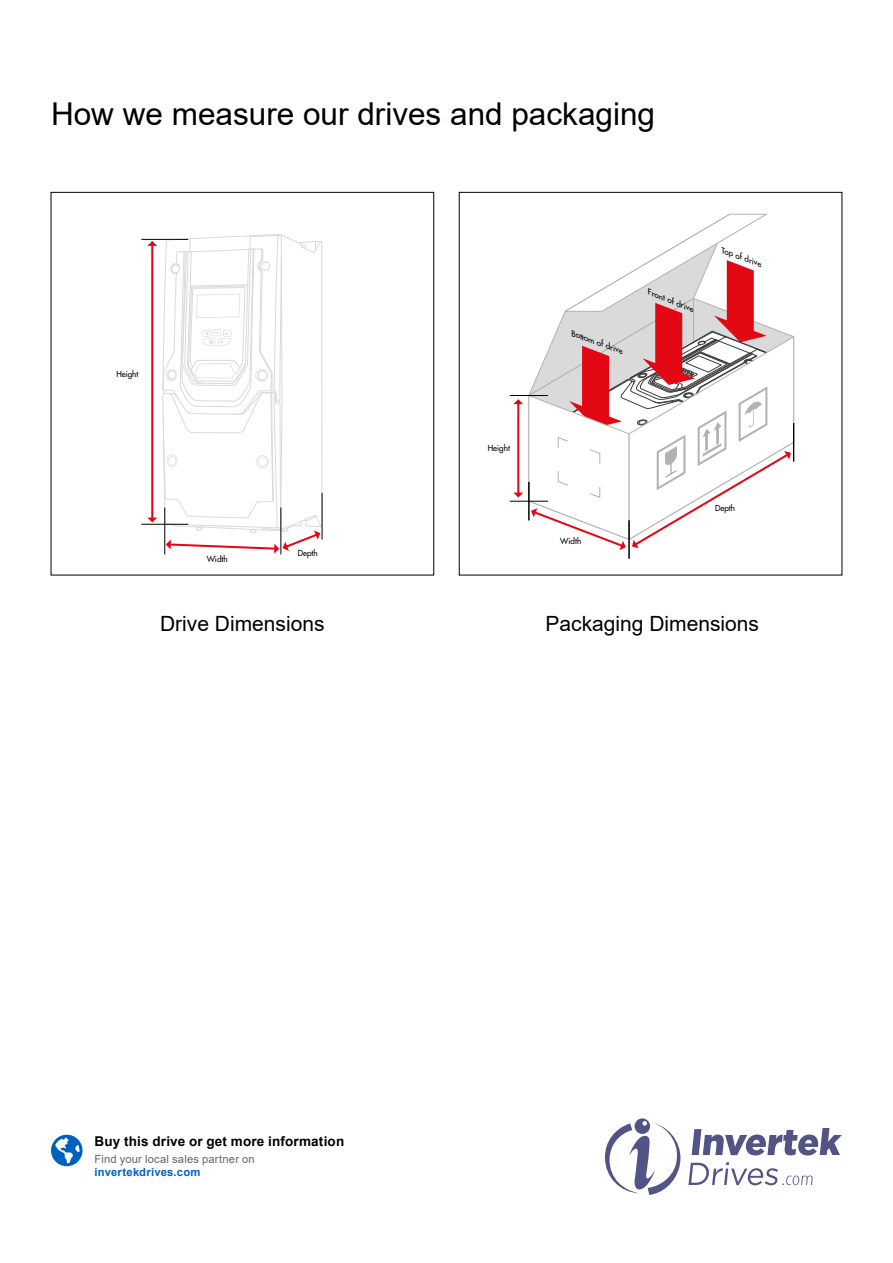
<style>
.page{position:relative;width:893px;height:1263px;background:#fff}
.page>*{position:absolute;margin:0;border:0;box-sizing:border-box;transform-origin:0 0}
.t1{font:31.5px "Arial";color:#000}
.t2{font:21px "Arial";color:#000}
.t3{font:700 13.5px "Arial";letter-spacing:.015em;color:#000}
.t4{font:11.25px "Arial";letter-spacing:.015em;color:#666}
.t5{font:700 11.25px "Arial";letter-spacing:.02em;color:#0060c0}
.t6{font:500 8.1px "Futura Std";color:#000}
.t7{font:italic 500 7.65px "Futura Std";color:#000;scale:1.13 1}
.t8{font:italic 500 7.5px "Futura Std";color:#000;scale:1.16 1}
</style>
<div class="page">
<svg style="left:51px;top:1135px;width:32px;height:31px"></svg>
<svg style="left:605px;top:1118px;width:237px;height:77px"></svg>
<hr style="left:141px;top:524px;width:47px;height:1px;background:#000">
<hr style="left:141px;top:239px;width:47px;height:1px;background:#000">
<svg style="left:147px;top:234px;width:176px;height:321px"></svg>
<svg style="left:513px;top:213px;width:282px;height:337px"></svg>
<hr style="left:529px;top:482px;width:1px;height:38px;background:#000">
<hr style="left:629px;top:520px;width:1px;height:39px;background:#000">
<hr style="left:793px;top:423px;width:1px;height:38px;background:#000">
<hr style="left:510px;top:501px;width:38px;height:1px;background:#000">
<hr style="left:510px;top:395px;width:38px;height:1px;background:#000">
<h1 class="t1" style="left:51px;top:102px;width:605px">How we measure our drives and packaging</h1>
<p class="t6" style="left:116px;top:370px;width:24px">Height</p>
<p class="t6" style="left:207px;top:555px;width:23px">Width</p>
<p class="t6" style="left:298px;top:548px;width:22px">Depth</p>
<p class="t6" style="left:488px;top:444px;width:24px">Height</p>
<p class="t7" style="left:574px;top:329px;width:50px;rotate:20deg">Bottom of drive</p>
<p class="t8" style="left:650px;top:288px;width:44px;rotate:22deg">Front of drive</p>
<p class="t7" style="left:724px;top:246px;width:39px;rotate:20deg">Top of drive</p>
<p class="t6" style="left:560px;top:537px;width:23px">Width</p>
<p class="t6" style="left:715px;top:504px;width:22px">Depth</p>
<p class="t2" style="left:160px;top:615px;width:166px">Drive Dimensions</p>
<p class="t2" style="left:545px;top:615px;width:215px">Packaging Dimensions</p>
<p class="t3" style="left:95px;top:1136px;width:251px">Buy this drive or get more information</p>
<p class="t4" style="left:95px;top:1154px;width:162px">Find your local sales partner on</p>
<p class="t5" style="left:95px;top:1168px;width:107px">invertekdrives.com</p>
</div>
